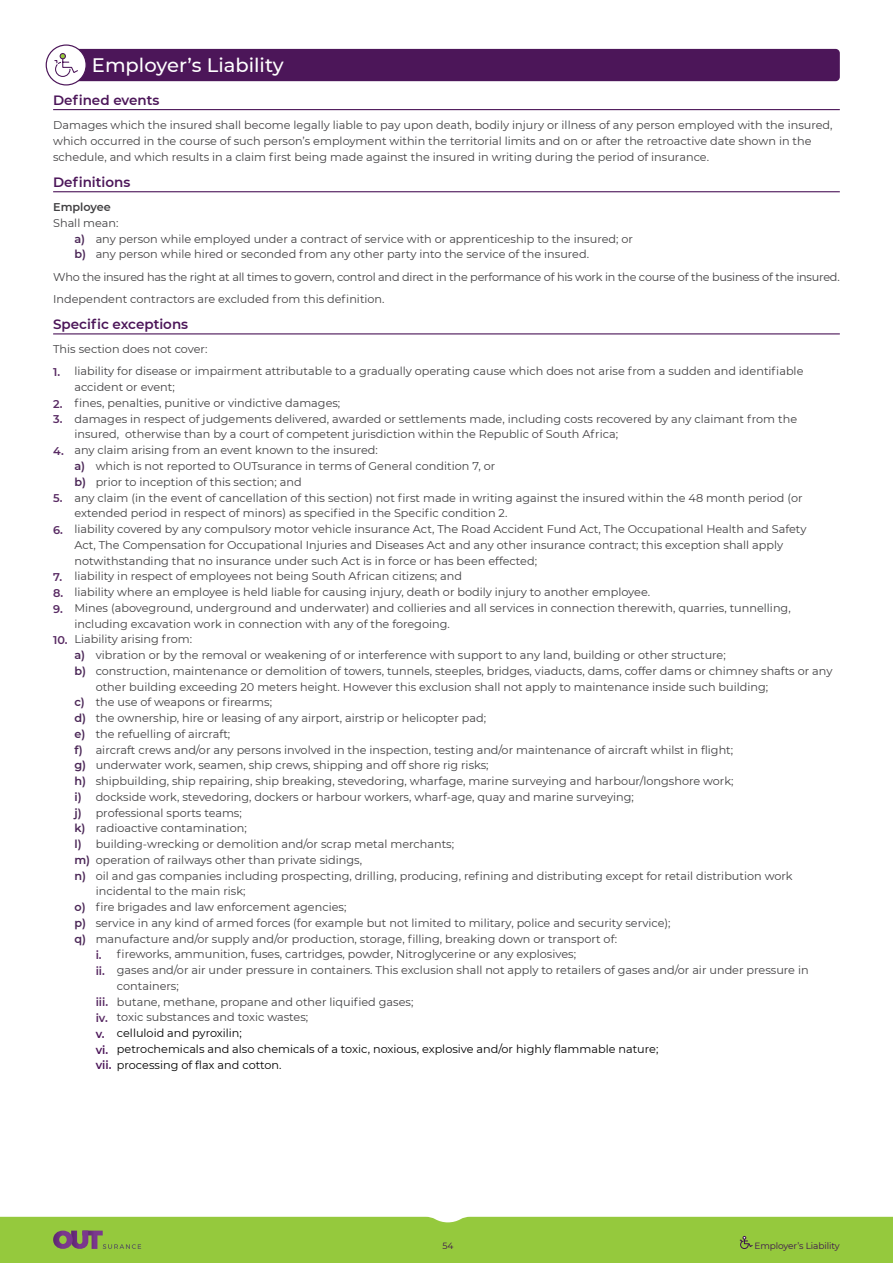
<style>
.page{position:relative;width:893px;height:1263px;background:#fff}
.page>*{position:absolute;margin:0;border:0;box-sizing:border-box;transform-origin:0 0}
.t1{font:500 19.5px "Montserrat";color:#fff}
.t2{font:600 13.5px "Montserrat";color:#4c1659}
.t3{font:11.25px/15.8px "Montserrat";color:#414042}
.t4{font:11.25px/22.2px "Montserrat";letter-spacing:-.02em;color:#414042}
.t5{font:11.25px "Montserrat";color:#000}
.t6{font:600 11.25px "Montserrat";color:#414042}
.t7{font:9px "Montserrat";letter-spacing:-.01em;color:#3d134c}
.s1{font-weight:600;color:#4a2656}
.s2{font-weight:600;color:#582a63}
.s3{font-weight:600;color:#4c1659}
</style>
<div class="page">
<div style="left:0;top:1217px;width:893px;height:46px;background:#95c93d"></div>
<div style="left:53px;top:49px;width:787px;height:32px;background:#4c1659;border-radius:4px"></div>
<hr style="left:53px;top:109px;width:787px;height:1px;background:#4c1659">
<hr style="left:53px;top:191px;width:787px;height:1px;background:#4c1659">
<hr style="left:53px;top:333px;width:787px;height:1px;background:#4c1659">
<svg style="left:46px;top:45px;width:40px;height:40px"></svg>
<div style="left:46px;top:44px;width:41px;height:42px;border:1px solid #4c1659;border-radius:50%"></div>
<svg style="left:54px;top:53px;width:25px;height:24px"></svg>
<h1 class="t1" style="left:92px;top:51px;width:193px">Employer’s Liability</h1>
<p class="t2" style="left:53px;top:90px;width:108px">Defined events</p>
<p class="t3" style="left:53px;top:117px;width:781px">Damages which the insured shall become legally liable to pay upon death, bodily injury or illness of any person employed with the insured, which occurred in the course of such person’s employment within the territorial limits and on or after the retroactive date shown in the schedule, and which results in a claim first being made against the insured in writing during the period of insurance.</p>
<p class="t2" style="left:53px;top:173px;width:79px">Definitions</p>
<p class="t6" style="left:53px;top:199px;width:59px">Employee</p>
<p class="t3" style="left:74px;top:215px;width:560px;text-indent:-21px">Shall mean:<br><span class="s1">a)</span> any person while employed under a contract of service with or apprenticeship to the insured; or <span class="s1">b)</span> any person while hired or seconded from any other party into the service of the insured.</p>
<p class="t4" style="left:53px;top:265px;width:788px">Who the insured has the right at all times to govern, control and direct in the performance of his work in the course of the business of the insured.<br>Independent contractors are excluded from this definition.</p>
<p class="t2" style="left:53px;top:315px;width:137px">Specific exceptions</p>
<p class="t3" style="left:53px;top:341px;width:156px">This section does not cover:</p>
<p class="t3" style="left:74px;top:363px;width:730px;text-indent:-21px"><span class="s2">1.</span> liability for disease or impairment attributable to a gradually operating cause which does not arise from a sudden and identifiable accident or event;</p>
<p class="t3" style="left:53px;top:395px;width:289px"><span class="s2">2.</span> fines, penalties, punitive or vindictive damages;</p>
<p class="t3" style="left:74px;top:410px;width:724px;text-indent:-21px"><span class="s2">3.</span> damages in respect of judgements delivered, awarded or settlements made, including costs recovered by any claimant from the insured, otherwise than by a court of competent jurisdiction within the Republic of South Africa;</p>
<p class="t3" style="left:74px;top:442px;width:422px;text-indent:-21px"><span class="s2">4.</span> any claim arising from an event known to the insured:<br><span class="s1">a)</span> which is not reported to OUTsurance in terms of General condition 7, or <span class="s1">b)</span> prior to inception of this section; and</p>
<p class="t3" style="left:74px;top:489px;width:730px;text-indent:-21px"><span class="s2">5.</span> any claim (in the event of cancellation of this section) not first made in writing against the insured within the 48 month period (or extended period in respect of minors) as specified in the Specific condition 2.</p>
<p class="t3" style="left:74px;top:521px;width:734px;text-indent:-21px"><span class="s2">6.</span> liability covered by any compulsory motor vehicle insurance Act, The Road Accident Fund Act, The Occupational Health and Safety<br>Act, The Compensation for Occupational Injuries and Diseases Act and any other insurance contract; this exception shall apply notwithstanding that no insurance under such Act is in force or has been effected;</p>
<p class="t3" style="left:53px;top:568px;width:410px"><span class="s2">7.</span> liability in respect of employees not being South African citizens; and</p>
<p class="t3" style="left:53px;top:584px;width:599px"><span class="s2">8.</span> liability where an employee is held liable for causing injury, death or bodily injury to another employee.</p>
<p class="t3" style="left:74px;top:599px;width:718px;text-indent:-21px"><span class="s2">9.</span> Mines (aboveground, underground and underwater) and collieries and all services in connection therewith, quarries, tunnelling, including excavation work in connection with any of the foregoing.</p>
<p class="t3" style="left:53px;top:631px;width:141px"><span class="s2">10.</span> Liability arising from:</p>
<p class="t3" style="left:74px;top:647px;width:653px"><span class="s1">a)</span> vibration or by the removal or weakening of or interference with support to any land, building or other structure;</p>
<p class="t3" style="left:74px;top:662px;width:760px"><span class="s1">b)</span> construction, maintenance or demolition of towers, tunnels, steeples, bridges, viaducts, dams, coffer dams or chimney shafts or any</p>
<p class="t3" style="left:96px;top:678px;width:674px">other building exceeding 20 meters height. However this exclusion shall not apply to maintenance inside such building;</p>
<p class="t3" style="left:74px;top:694px;width:199px"><span class="s1">c)</span> the use of weapons or firearms;</p>
<p class="t3" style="left:74px;top:710px;width:413px"><span class="s1">d)</span> the ownership, hire or leasing of any airport, airstrip or helicopter pad;</p>
<p class="t3" style="left:74px;top:725px;width:157px"><span class="s1">e)</span> the refuelling of aircraft;</p>
<p class="t3" style="left:74px;top:741px;width:660px"><span class="s1">f)</span> aircraft crews and/or any persons involved in the inspection, testing and/or maintenance of aircraft whilst in flight;</p>
<p class="t3" style="left:74px;top:757px;width:416px"><span class="s1">g)</span> underwater work, seamen, ship crews, shipping and off shore rig risks;</p>
<p class="t3" style="left:74px;top:773px;width:661px"><span class="s1">h)</span> shipbuilding, ship repairing, ship breaking, stevedoring, wharfage, marine surveying and harbour/longshore work;</p>
<p class="t3" style="left:74px;top:788px;width:561px"><span class="s1">i)</span> dockside work, stevedoring, dockers or harbour workers, wharf-age, quay and marine surveying;</p>
<p class="t3" style="left:74px;top:804px;width:169px"><span class="s1">j)</span> professional sports teams;</p>
<p class="t3" style="left:74px;top:820px;width:174px"><span class="s1">k)</span> radioactive contamination;</p>
<p class="t3" style="left:74px;top:836px;width:381px"><span class="s1">l)</span> building-wrecking or demolition and/or scrap metal merchants;</p>
<p class="t3" style="left:74px;top:851px;width:289px"><span class="s1">m)</span> operation of railways other than private sidings,</p>
<p class="t3" style="left:74px;top:867px;width:720px"><span class="s1">n)</span> oil and gas companies including prospecting, drilling, producing, refining and distributing except for retail distribution work</p>
<p class="t3" style="left:96px;top:883px;width:151px">incidental to the main risk;</p>
<p class="t3" style="left:74px;top:899px;width:273px"><span class="s1">o)</span> fire brigades and law enforcement agencies;</p>
<p class="t3" style="left:74px;top:914px;width:598px"><span class="s1">p)</span> service in any kind of armed forces (for example but not limited to military, police and security service);</p>
<p class="t3" style="left:74px;top:930px;width:544px"><span class="s1">q)</span> manufacture and/or supply and/or production, storage, filling, breaking down or transport of:</p>
<p class="t3" style="left:96px;top:946px;width:482px"><span class="s2">i.</span> fireworks, ammunition, fuses, cartridges, powder, Nitroglycerine or any explosives;</p>
<p class="t3" style="left:96px;top:962px;width:714px"><span class="s2">ii.</span> gases and/or air under pressure in containers. This exclusion shall not apply to retailers of gases and/or air under pressure in</p>
<p class="t3" style="left:117px;top:977px;width:63px">containers;</p>
<p class="t3" style="left:96px;top:993px;width:319px"><span class="s2">iii.</span> butane, methane, propane and other liquified gases;</p>
<p class="t3" style="left:96px;top:1009px;width:214px"><span class="s2">iv.</span> toxic substances and toxic wastes;</p>
<p class="t5" style="left:96px;top:1025px;width:148px"><span class="s3">v.</span> celluloid and pyroxilin;</p>
<p class="t5" style="left:96px;top:1041px;width:564px"><span class="s3">vi.</span> petrochemicals and also chemicals of a toxic, noxious, explosive and/or highly flammable nature;</p>
<p class="t5" style="left:96px;top:1057px;width:187px"><span class="s3">vii.</span> processing of flax and cotton.</p>
<p class="t7" style="left:442px;top:1239px;width:12px">54</p>
<p class="t7" style="left:754px;top:1239px;width:87px">Employer’s Liability</p>
</div>
